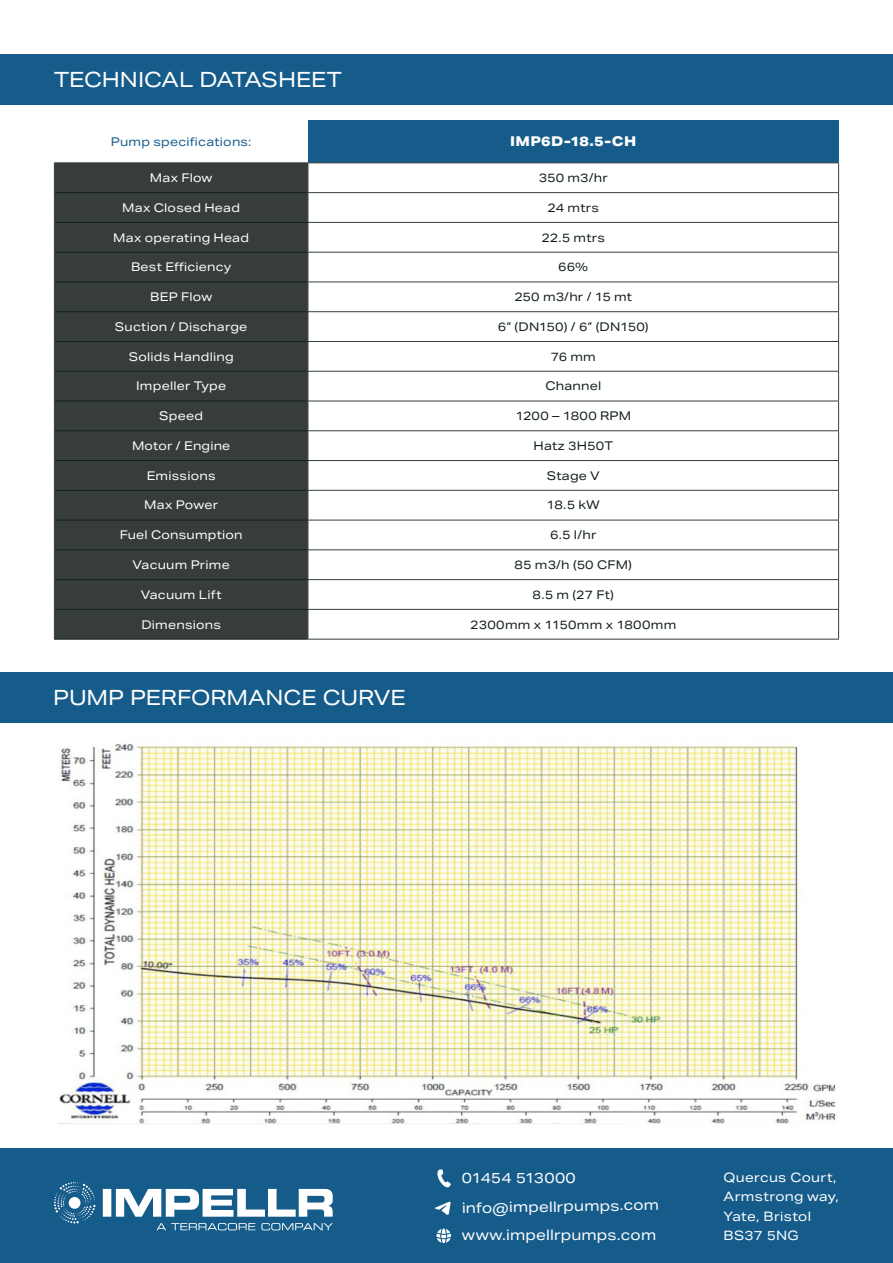
<style>
.page{position:relative;width:893px;height:1263px;background:#fff}
.page>*{position:absolute;margin:0;border:0;box-sizing:border-box;transform-origin:0 0}
.Body{font:21px "Aktiv Grotesk Ex";color:#fff}
.t1{font:14.55px "Aktiv Grotesk Ex";letter-spacing:.01em;color:#fff}
.Product_name{font:800 13.5px "Aktiv Grotesk Ex";letter-spacing:.02em;color:#fff}
.t2{font:12.9px/19.5px "Aktiv Grotesk Ex";letter-spacing:.025em;color:#fff}
.Content{font:12px "Aktiv Grotesk Ex";letter-spacing:.02em;color:#fff}
.Content-2{font:12px "Aktiv Grotesk Ex";letter-spacing:.02em;color:#12201b}
.Content-3{font:12px "Aktiv Grotesk Ex";letter-spacing:.02em;color:#165c8b}
.Content-4{font:12px "Aktiv Grotesk Ex";letter-spacing:-.005em;color:#12201b}
</style>
<div class="page">
<div style="left:308px;top:120px;width:531px;height:43px;background:#165c8b"></div>
<div style="left:55px;top:163px;width:253px;height:476px;background:#373e3a"></div>
<svg style="left:309px;top:163px;width:529px;height:476px"></svg>
<hr style="left:55px;top:192px;width:253px;height:1px;background:#12201b">
<hr style="left:55px;top:222px;width:253px;height:1px;background:#12201b">
<hr style="left:55px;top:252px;width:253px;height:1px;background:#12201b">
<hr style="left:55px;top:282px;width:253px;height:1px;background:#12201b">
<hr style="left:55px;top:311px;width:253px;height:1px;background:#12201b">
<hr style="left:55px;top:341px;width:253px;height:1px;background:#12201b">
<hr style="left:308px;top:192px;width:531px;height:1px;background:#373e3a">
<hr style="left:308px;top:222px;width:531px;height:1px;background:#373e3a">
<hr style="left:308px;top:252px;width:531px;height:1px;background:#373e3a">
<hr style="left:308px;top:282px;width:531px;height:1px;background:#373e3a">
<hr style="left:308px;top:311px;width:531px;height:1px;background:#373e3a">
<hr style="left:308px;top:341px;width:531px;height:1px;background:#373e3a">
<svg style="left:308px;top:163px;width:1px;height:476px"></svg>
<hr style="left:55px;top:371px;width:253px;height:1px;background:#12201b">
<hr style="left:55px;top:401px;width:253px;height:1px;background:#12201b">
<hr style="left:55px;top:430px;width:253px;height:1px;background:#12201b">
<hr style="left:55px;top:460px;width:253px;height:1px;background:#12201b">
<hr style="left:55px;top:490px;width:253px;height:1px;background:#12201b">
<hr style="left:55px;top:520px;width:253px;height:1px;background:#12201b">
<hr style="left:55px;top:549px;width:253px;height:1px;background:#12201b">
<hr style="left:55px;top:579px;width:253px;height:1px;background:#12201b">
<hr style="left:55px;top:609px;width:253px;height:1px;background:#12201b">
<hr style="left:54px;top:639px;width:254px;height:1px;background:#12201b">
<hr style="left:308px;top:371px;width:531px;height:1px;background:#373e3a">
<hr style="left:308px;top:401px;width:531px;height:1px;background:#373e3a">
<hr style="left:308px;top:430px;width:531px;height:1px;background:#373e3a">
<hr style="left:308px;top:460px;width:531px;height:1px;background:#373e3a">
<hr style="left:308px;top:490px;width:531px;height:1px;background:#373e3a">
<hr style="left:308px;top:520px;width:531px;height:1px;background:#373e3a">
<hr style="left:308px;top:549px;width:531px;height:1px;background:#373e3a">
<hr style="left:308px;top:579px;width:531px;height:1px;background:#373e3a">
<hr style="left:308px;top:609px;width:531px;height:1px;background:#373e3a">
<hr style="left:308px;top:639px;width:531px;height:1px;background:#373e3a">
<svg style="left:838px;top:163px;width:1px;height:476px"></svg>
<hr style="left:54px;top:162px;width:254px;height:1px;background:#373e3a">
<hr style="left:54px;top:163px;width:1px;height:30px;background:#373e3a">
<hr style="left:308px;top:162px;width:531px;height:1px;background:#373e3a">
<svg style="left:54px;top:193px;width:1px;height:29px"></svg>
<hr style="left:54px;top:222px;width:1px;height:30px;background:#373e3a">
<hr style="left:54px;top:252px;width:1px;height:30px;background:#373e3a">
<hr style="left:54px;top:282px;width:1px;height:30px;background:#373e3a">
<svg style="left:54px;top:312px;width:1px;height:29px"></svg>
<hr style="left:54px;top:341px;width:1px;height:30px;background:#373e3a">
<hr style="left:54px;top:371px;width:1px;height:30px;background:#373e3a">
<hr style="left:54px;top:401px;width:1px;height:30px;background:#373e3a">
<svg style="left:54px;top:431px;width:1px;height:29px"></svg>
<hr style="left:54px;top:460px;width:1px;height:30px;background:#373e3a">
<hr style="left:54px;top:490px;width:1px;height:30px;background:#373e3a">
<hr style="left:54px;top:520px;width:1px;height:30px;background:#373e3a">
<hr style="left:54px;top:550px;width:1px;height:30px;background:#373e3a">
<svg style="left:54px;top:580px;width:1px;height:29px"></svg>
<hr style="left:54px;top:609px;width:1px;height:30px;background:#373e3a">
<div style="left:0;top:1148px;width:893px;height:115px;background:#165c8b"></div>
<svg style="left:54px;top:1182px;width:42px;height:41px"></svg>
<svg style="left:103px;top:1189px;width:230px;height:28px"></svg>
<svg style="left:261px;top:1223px;width:72px;height:7px"></svg>
<svg style="left:157px;top:1223px;width:98px;height:7px"></svg>
<svg style="left:435px;top:1201px;width:16px;height:14px"></svg>
<svg style="left:437px;top:1169px;width:14px;height:18px"></svg>
<svg style="left:436px;top:1228px;width:15px;height:15px"></svg>
<div style="left:0;top:54px;width:893px;height:51px;background:#165c8b"></div>
<div style="left:0;top:672px;width:893px;height:50px;background:#165c8b"></div>
<img style="left:58px;top:744px;width:778px;height:380px">
<p class="Body" style="left:54px;top:67px;width:290px">TECHNICAL DATASHEET</p>
<p class="Content-3" style="left:111px;top:135px;width:142px">Pump specifications:</p>
<p class="Product_name" style="left:510px;top:134px;width:128px">IMP6D-18.5-CH</p>
<p class="Content" style="left:150px;top:171px;width:64px">Max Flow</p>
<p class="Content-2" style="left:539px;top:171px;width:71px">350 m3/hr</p>
<p class="Content" style="left:122px;top:201px;width:119px">Max Closed Head</p>
<p class="Content-2" style="left:547px;top:201px;width:53px">24 mtrs</p>
<p class="Content" style="left:113px;top:230px;width:137px">Max operating Head</p>
<p class="Content-2" style="left:541px;top:230px;width:65px">22.5 mtrs</p>
<p class="Content" style="left:131px;top:260px;width:102px">Best Efficiency</p>
<p class="Content-2" style="left:558px;top:260px;width:32px">66%</p>
<p class="Content" style="left:150px;top:290px;width:64px">BEP Flow</p>
<p class="Content-2" style="left:514px;top:290px;width:119px">250 m3/hr / 15 mt</p>
<p class="Content" style="left:115px;top:320px;width:134px">Suction / Discharge</p>
<p class="Content-4" style="left:498px;top:320px;width:152px">6” (DN150) / 6” (DN150)</p>
<p class="Content" style="left:129px;top:349px;width:106px">Solids Handling</p>
<p class="Content-2" style="left:551px;top:349px;width:47px">76 mm</p>
<p class="Content" style="left:136px;top:379px;width:91px">Impeller Type</p>
<p class="Content-2" style="left:545px;top:379px;width:57px">Channel</p>
<p class="Content" style="left:159px;top:409px;width:45px">Speed</p>
<p class="Content-2" style="left:515px;top:409px;width:117px">1200 – 1800 RPM</p>
<p class="Content" style="left:132px;top:439px;width:100px">Motor / Engine</p>
<p class="Content-2" style="left:533px;top:439px;width:81px">Hatz 3H50T</p>
<p class="Content" style="left:147px;top:468px;width:70px">Emissions</p>
<p class="Content-2" style="left:547px;top:468px;width:54px">Stage V</p>
<p class="Content" style="left:144px;top:498px;width:75px">Max Power</p>
<p class="Content-2" style="left:547px;top:498px;width:55px">18.5 kW</p>
<p class="Content" style="left:120px;top:528px;width:124px">Fuel Consumption</p>
<p class="Content-2" style="left:550px;top:528px;width:48px">6.5 l/hr</p>
<p class="Content" style="left:133px;top:558px;width:99px">Vacuum Prime</p>
<p class="Content-2" style="left:515px;top:558px;width:119px">85 m3/h (50 CFM)</p>
<p class="Content" style="left:141px;top:588px;width:82px">Vacuum Lift</p>
<p class="Content-2" style="left:533px;top:588px;width:83px">8.5 m (27 Ft)</p>
<p class="Content" style="left:141px;top:617px;width:81px">Dimensions</p>
<p class="Content-2" style="left:470px;top:617px;width:207px">2300mm x 1150mm x 1800mm</p>
<p class="Body" style="left:53px;top:685px;width:354px">PUMP PERFORMANCE CURVE</p>
<p class="t1" style="left:462px;top:1170px;width:115px">01454 513000</p>
<p class="t1" style="left:462px;top:1200px;width:199px;rotate:-1deg">info@impellrpumps.com</p>
<p class="t1" style="left:462px;top:1227px;width:196px">www.impellrpumps.com</p>
<p class="t2" style="left:724px;top:1167px;width:117px">Quercus Court,<br>Armstrong way,<br>Yate, Bristol<br>BS37 5NG</p>
</div>
